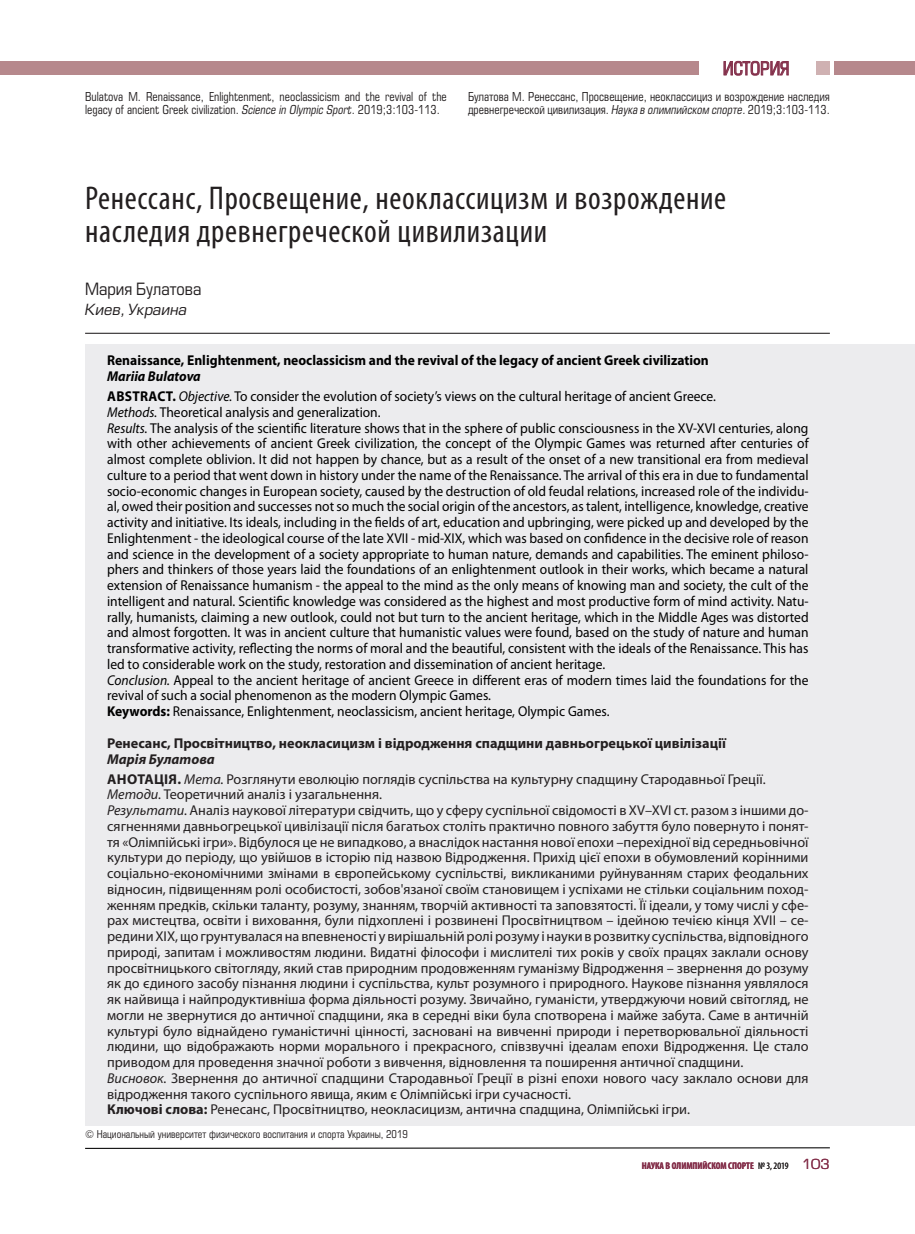
<style>
.page{position:relative;width:915px;height:1234px;background:#fff}
.page>*{position:absolute;margin:0;border:0;box-sizing:border-box;transform-origin:0 0}
.t1{font:condensed 33px/33px "Myriad Pro";letter-spacing:.02em;color:#231f20}
.t2{font:18px "Europe Cond";color:#84304b}
.t3{font:16.5px "Europe";color:#231f20;scale:.9 1}
.t4{font:italic 15px "Europe";color:#231f20}
.t5{font:14.25px/15.8px "Myriad Pro";color:#000;scale:.95 1}
.t6{font:14.25px/15.8px "Myriad Pro";color:#231f20}
.t7{font:700 14.25px "Myriad Pro";color:#000;scale:.95 1}
.t8{font:700 14.25px "Myriad Pro";color:#231f20}
.t9{font:12px/12.8px "Europe Cond";color:#231f20}
.t10{font:10.5px "Europe Cond";color:#231f20}
.t11{font:700 condensed 9.75px "Myriad Pro";color:#84304b}
.s1{font-style:italic}
.s2{font-weight:700;font-style:italic}
.s3{font-weight:700}
.s4{font-weight:400;color:#231f20}
.s5{font-family:"Europe";font-weight:400;font-stretch:normal;font-size:13.5px}
</style>
<div class="page">
<hr style="left:85px;top:333px;width:744px;height:1px;background:#231f20">
<div style="left:85px;top:344px;width:829px;height:781px;background:#ececee"></div>
<div style="left:834px;top:61px;width:80px;height:14px;background:#b6888c"></div>
<div style="left:815px;top:61px;width:14px;height:14px;background:#cfb1b2"></div>
<svg style="left:85px;top:1147px;width:745px;height:2px"></svg>
<div style="left:0;top:61px;width:698px;height:14px;background:#b6888c"></div>
<svg style="left:723px;top:61px;width:65px;height:15px"></svg>
<p class="t2" style="left:722px;top:57px;width:66px">история</p>
<p class="t9" style="left:85px;top:90px;width:363px">Bulatova M. Renaissance, Enlightenment, neoclassicism and the revival of the legacy of ancient Greek civilization. <span class="s1">Science in Olympic Sport.</span> 2019;3:103-113.</p>
<p class="t9" style="left:468px;top:90px;width:363px">Булатова М. Ренессанс, Просвещение, неоклассициз и возрождение наследия древнегреческой цивилизация. <span class="s1">Наука в олимпийском спорте.</span> 2019;3:103-113.</p>
<h1 class="t1" style="left:85px;top:181px;width:642px">Ренессанс, Просвещение, неоклассицизм и возрождение наследия древнегреческой цивилизации</h1>
<p class="t3" style="left:85px;top:279px;width:131px">Мария Булатова</p>
<p class="t4" style="left:85px;top:301px;width:103px">Киев, Украина</p>
<p class="t7" style="left:107px;top:351px;width:634px">Renaissance, Enlightenment, neoclassicism and the revival of the legacy of ancient Greek civilization</p>
<p class="t5" style="left:107px;top:366px;width:642px;line-height:20px"><span class="s2">Маriia Bulatova<br></span><span class="s3">ABSTRACT.</span> <span class="s1">Objective.</span> To consider the evolution of society’s views on the cultural heritage of ancient Greece.</p>
<p class="t5" style="left:107px;top:404px;width:739px"><span class="s1">Methods.</span> Theoretical analysis and generalization.<br><span class="s1">Results.</span> The analysis of the scientific literature shows that in the sphere of public consciousness in the XV-XVI centuries, along with other achievements of ancient Greek civilization, the concept of the Olympic Games was returned after centuries of almost complete oblivion. It did not happen by chance, but as a result of the onset of a new transitional era from medieval culture to a period that went down in history under the name of the Renaissance. The arrival of this era in due to fundamental socio-economic changes in European society, caused by the destruction of old feudal relations, increased role of the individu&shy;al, owed their position and successes not so much the social origin of the ancestors, as talent, intelligence, knowledge, creative activity and initiative. Its ideals, including in the fields of art, education and upbringing, were picked up and developed by the Enlightenment - the ideological course of the late XVII - mid-XIX, which was based on confidence in the decisive role of reason and science in the development of a society appropriate to human nature, demands and capabilities. The eminent philoso&shy;phers and thinkers of those years laid the foundations of an enlightenment outlook in their works, which became a natural extension of Renaissance humanism - the appeal to the mind as the only means of knowing man and society, the cult of the intelligent and natural. Scientific knowledge was considered as the highest and most productive form of mind activity. Natu&shy;rally, humanists, claiming a new outlook, could not but turn to the ancient heritage, which in the Middle Ages was distorted and almost forgotten. It was in ancient culture that humanistic values were found, based on the study of nature and human transformative activity, reflecting the norms of moral and the beautiful, consistent with the ideals of the Renaissance. This has led to considerable work on the study, restoration and dissemination of ancient heritage.<br><span class="s1">Conclusion.</span> Appeal to the ancient heritage of ancient Greece in different eras of modern times laid the foundations for the revival of such a social phenomenon as the modern Olympic Games.<br><span class="s3">Keywords:</span> Renaissance, Enlightenment, neoclassicism, ancient heritage, Olympic Games.</p>
<p class="t8" style="left:107px;top:733px;width:620px">Ренесанс, Просвітництво, неокласицизм і відродження спадщини давньогрецької цивілізації</p>
<p class="t6" style="left:107px;top:748px;width:659px;line-height:20px"><span class="s2">Марія Булатова<br></span><span class="s3">Анотація.</span> <span class="s1">Мета.</span> Розглянути еволюцію поглядів суспільства на культурну спадщину Стародавньої Греції.</p>
<p class="t6" style="left:107px;top:786px;width:702px"><span class="s1">Методи.</span> Теоретичний аналіз і узагальнення.<br><span class="s1">Результати.</span> Аналіз наукової літератури свідчить, що у сферу суспільної свідомості в XV–XVI ст. разом з іншими до&shy;сягненнями давньогрецької цивілізації після багатьох століть практично повного забуття було повернуто і понят&shy;тя «Олімпійські ігри». Відбулося це не випадково, а внаслідок настання нової епохи –перехідної від середньовічної культури до періоду, що увійшов в історію під назвою Відродження. Прихід цієї епохи в обумовлений корінними соціально-економічними змінами в європейському суспільстві, викликаними руйнуванням старих феодальних відносин, підвищенням ролі особистості, зобов'язаної своїм становищем і успіхами не стільки соціальним поход&shy;женням предків, скільки таланту, розуму, знанням, творчій активності та заповзятості. Її ідеали, у тому числі у сфе&shy;рах мистецтва, освіти і виховання, були підхоплені і розвинені Просвітництвом – ідейною течією кінця XVII – се&shy;редини XIX, що грунтувалася на впевненості у вирішальній ролі розуму і науки в розвитку суспільства, відповідного природі, запитам і можливостям людини. Видатні філософи і мислителі тих років у своїх працях заклали основу просвітницького світогляду, який став природним продовженням гуманізму Відродження – звернення до розуму як до єдиного засобу пізнання людини і суспільства, культ розумного і природного. Наукове пізнання уявлялося як найвища і найпродуктивніша форма діяльності розуму. Звичайно, гуманісти, утверджуючи новий світогляд, не могли не звернутися до античної спадщини, яка в середні віки була спотворена і майже забута. Саме в античній культурі було віднайдено гуманістичні цінності, засновані на вивченні природи і перетворювальної діяльності людини, що відображають норми морального і прекрасного, співзвучні ідеалам епохи Відродження. Це стало приводом для проведення значної роботи з вивчення, відновлення та поширення античної спадщини.<br><span class="s1">Висновок.</span> Звернення до античної спадщини Стародавньої Греції в різні епохи нового часу заклало основи для відродження такого суспільного явища, яким є Олімпійські ігри сучасності.<br><span class="s3">Ключові слова:</span> Ренесанс, Просвітництво, неокласицизм, антична спадщина, Олімпійські ігри.</p>
<p class="t10" style="left:85px;top:1127px;width:324px">© Национальный университет физического воспитания и спорта Украины, 2019</p>
<p class="t11" style="left:641px;top:1159px;width:190px">НАУКА В ОЛИМПИЙСКОМ СПОРТЕ <span class="s4">№ 3, 2019</span> <span class="s5">103</span></p>
</div>
